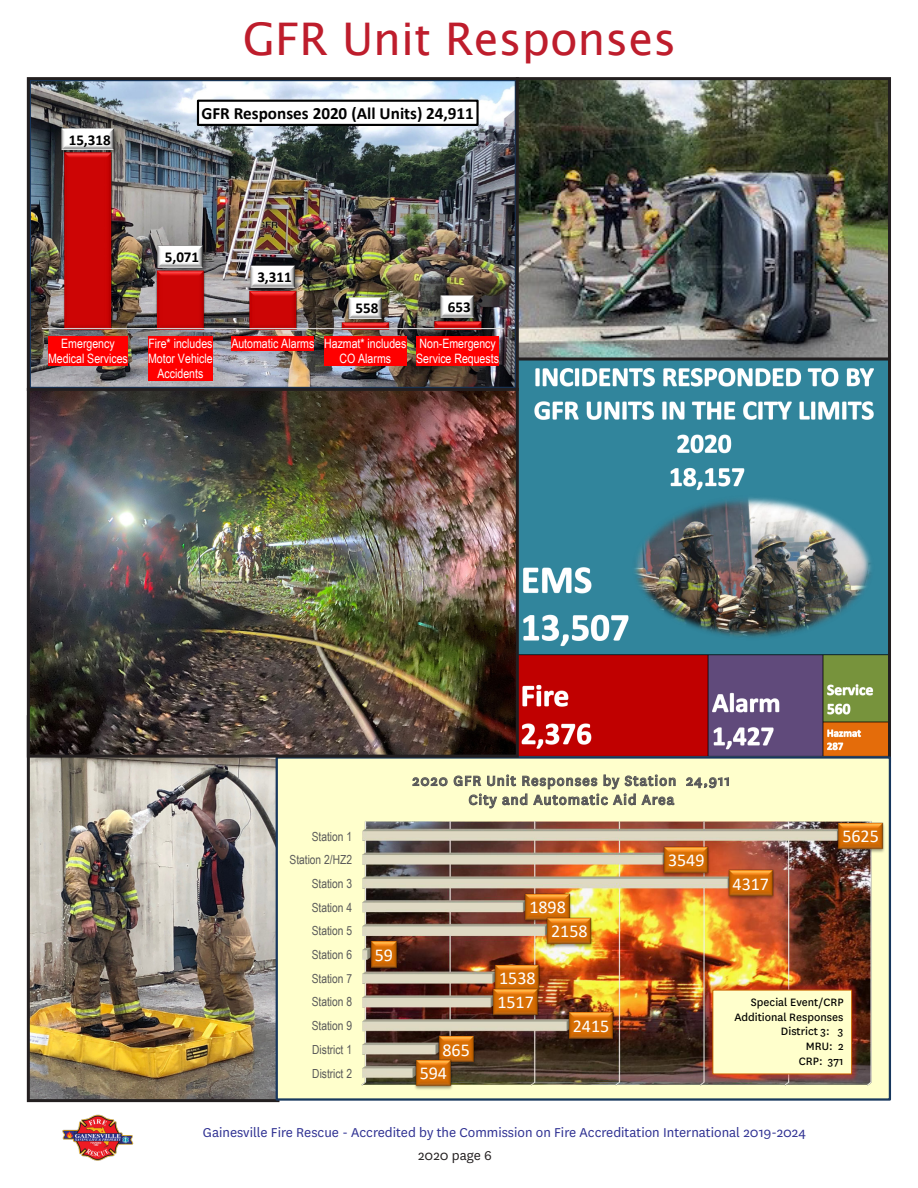
<style>
.page{position:relative;width:918px;height:1188px;background:#fff}
.page>*{position:absolute;margin:0;border:0;box-sizing:border-box;transform-origin:0 0}
.t1{font:45px "Lucida Sans";color:#be1d2c}
.t2{font:18.15px/23.7px "Calibri";letter-spacing:-.005em;color:#fff}
.t3{font:18px "Calibri";color:#fff}
.t4{font:700 17.1px "Calibri";color:#000}
.t5{font:15.9px/19px "National";letter-spacing:.06em;color:#595959;text-align:center}
.t6{font:700 15.15px "Calibri";letter-spacing:-.005em;color:#000}
.t7{font:15px "National";color:#2e3092}
.t8{font:15px "National";color:#231f20}
.t9{font:12.9px/14.9px "Arial Narrow";color:#fff;text-align:center}
.t10{font:12.45px/23.7px "Arial Narrow";color:#595959;text-align:right}
.t11{font:12.45px/15px "National";color:#000;text-align:right}
</style>
<div class="page">
<img style="left:62px;top:1114px;width:72px;height:47px">
<img style="left:31px;top:758px;width:244px;height:340px">
<div style="left:27px;top:715px;width:252px;height:387px;border:3px solid #231f20"></div>
<img style="left:519px;top:360px;width:368px;height:396px">
<img style="left:632px;top:494px;width:243px;height:146px">
<div style="left:277px;top:757px;width:613px;height:343px;background:#ffc"></div>
<img style="left:361px;top:821px;width:511px;height:265px">
<img style="left:835px;top:821px;width:50px;height:34px">
<img style="left:661px;top:845px;width:51px;height:33px">
<img style="left:725px;top:869px;width:51px;height:33px">
<img style="left:522px;top:893px;width:51px;height:33px">
<img style="left:544px;top:916px;width:51px;height:33px">
<img style="left:367px;top:940px;width:33px;height:33px">
<img style="left:492px;top:964px;width:51px;height:33px">
<img style="left:490px;top:987px;width:51px;height:33px">
<img style="left:565px;top:1011px;width:51px;height:33px">
<img style="left:435px;top:1035px;width:42px;height:33px">
<img style="left:412px;top:1058px;width:42px;height:32px">
<svg style="left:412px;top:777px;width:36px;height:9px"></svg>
<svg style="left:686px;top:777px;width:43px;height:11px"></svg>
<svg style="left:454px;top:774px;width:222px;height:34px"></svg>
<div style="left:276px;top:756px;width:615px;height:345px;border:2px solid #17375e"></div>
<img style="left:703px;top:980px;width:158px;height:103px">
<div style="left:713px;top:990px;width:139px;height:84px;background:#ffc"></div>
<div style="left:712px;top:990px;width:140px;height:84px;border:1px solid #c60"></div>
<img style="left:32px;top:82px;width:482px;height:304px">
<img style="left:61px;top:151px;width:423px;height:177px">
<img style="left:64px;top:153px;width:417px;height:175px">
<hr style="left:42px;top:328px;width:462px;height:1px;background:#d9d9d9">
<img style="left:60px;top:126px;width:61px;height:31px">
<img style="left:156px;top:243px;width:53px;height:31px">
<img style="left:248px;top:264px;width:54px;height:30px">
<img style="left:347px;top:295px;width:41px;height:31px">
<img style="left:439px;top:294px;width:42px;height:31px">
<div style="left:48px;top:337px;width:80px;height:29px;background:#f00"></div>
<div style="left:148px;top:337px;width:65px;height:44px;background:#f00"></div>
<div style="left:231px;top:337px;width:83px;height:14px;background:#f00"></div>
<div style="left:324px;top:337px;width:82px;height:29px;background:#f00"></div>
<div style="left:416px;top:337px;width:83px;height:29px;background:#f00"></div>
<div style="left:198px;top:101px;width:280px;height:24px;background:#fff"></div>
<div style="left:197px;top:100px;width:282px;height:26px;border:2px solid #000"></div>
<div style="left:27px;top:77px;width:492px;height:314px;border:3px solid #231f20"></div>
<img style="left:520px;top:81px;width:367px;height:275px">
<div style="left:516px;top:77px;width:375px;height:283px;border:3px solid #231f20"></div>
<img style="left:31px;top:392px;width:484px;height:362px">
<div style="left:27px;top:388px;width:492px;height:370px;border:3px solid #231f20"></div>
<p class="t1" style="left:243px;top:14px;width:435px">GFR Unit Responses</p>
<p class="t6" style="left:69px;top:129px;width:44px">15,318</p>
<p class="t4" style="left:201px;top:101px;width:274px">GFR Responses 2020 (All Units) 24,911</p>
<p class="t6" style="left:165px;top:246px;width:36px">5,071</p>
<p class="t6" style="left:257px;top:266px;width:36px">3,311</p>
<p class="t6" style="left:356px;top:298px;width:24px">558</p>
<p class="t6" style="left:448px;top:297px;width:24px">653</p>
<p class="t9" style="left:48px;top:336px;width:81px">Emergency<br>Medical Services</p>
<p class="t9" style="left:148px;top:336px;width:66px">Fire* includes<br>Motor Vehicle<br>Accidents</p>
<p class="t9" style="left:339px;top:336px;width:69px;text-align:left;text-indent:-108px">Automatic Alarms Hazmat* includes<br>CO Alarms</p>
<p class="t9" style="left:416px;top:336px;width:84px;text-align:left">Non-Emergency<br>Service Requests</p>
<p class="t5" style="left:412px;top:770px;width:319px">2020 GFR Unit Responses by Station 24,911<br>City and Automatic Aid Area</p>
<p class="t10" style="left:290px;top:824px;width:64px">Station 1<br>Station 2/HZ2<br>Station 3<br>Station 4<br>Station 5<br>Station 6<br>Station 7<br>Station 8<br>Station 9<br>District 1<br>District 2</p>
<p class="t3" style="left:842px;top:824px;width:38px">5625</p>
<p class="t3" style="left:668px;top:848px;width:38px">3549</p>
<p class="t2" style="left:733px;top:871px;width:38px">4317</p>
<p class="t2" style="left:529px;top:895px;width:38px">1898</p>
<p class="t3" style="left:551px;top:919px;width:38px">2158</p>
<p class="t3" style="left:375px;top:942px;width:20px">59</p>
<p class="t2" style="left:499px;top:966px;width:38px">1538</p>
<p class="t3" style="left:497px;top:990px;width:38px">1517</p>
<p class="t11" style="left:734px;top:994px;width:111px">Special Event/CRP<br>Additional Responses<br>District 3: 3<br>MRU: 2<br>CRP: 371</p>
<p class="t3" style="left:573px;top:1013px;width:38px">2415</p>
<p class="t2" style="left:420px;top:1037px;width:52px;text-indent:23px">865<br>594</p>
<p class="t7" style="left:203px;top:1122px;width:605px">Gainesville Fire Rescue - Accredited by the Commission on Fire Accreditation International 2019-2024</p>
<p class="t8" style="left:418px;top:1145px;width:75px">2020 page 6</p>
</div>
